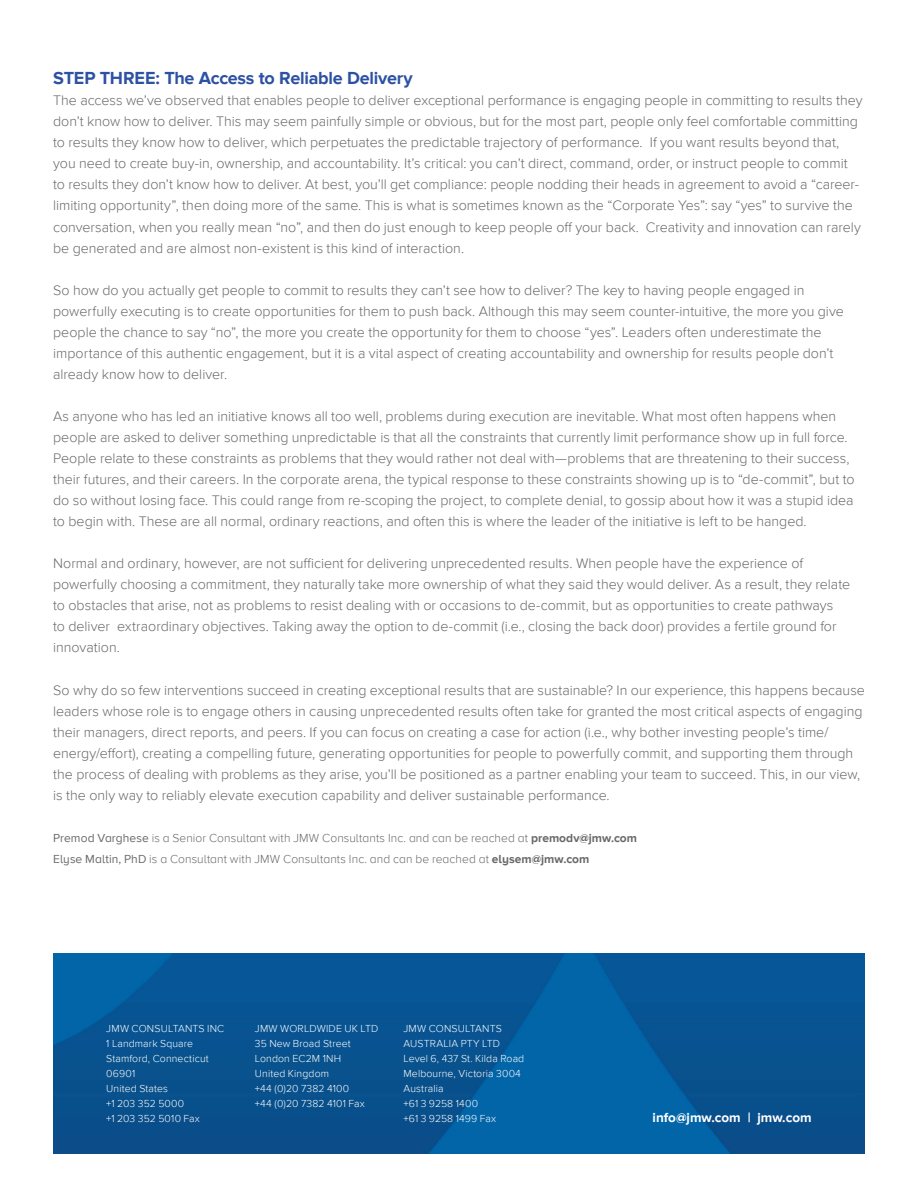
<style>
.page{position:relative;width:918px;height:1188px;background:#fff}
.page>*{position:absolute;margin:0;border:0;box-sizing:border-box;transform-origin:0 0}
.Subhead_2{font:700 18px "Proxima Nova";letter-spacing:-.015em;color:#2d51a3}
.Body_copy{font:300 14.25px/21px "Proxima Nova";color:#69696c}
.Boilerplate_-_web_ad{font:700 13.5px "Proxima Nova";color:#fff}
.Body_copy-2{font:300 12px/21px "Proxima Nova A";letter-spacing:.01em;color:#69696c}
.Boilerplate_-_addres{font:300 10.5px/15px "Proxima Nova";letter-spacing:.01em;color:#fff}
.s1{font-weight:400}
.s2{font-weight:700}
</style>
<div class="page">
<img style="left:53px;top:954px;width:812px;height:199px">
<p class="Subhead_2" style="left:53px;top:68px;width:361px">STEP THREE: The Access to Reliable Delivery</p>
<p class="Body_copy" style="left:53px;top:90px;width:811px">The access we’ve observed that enables people to deliver exceptional performance is engaging people in committing to results they don’t know how to deliver. This may seem painfully simple or obvious, but for the most part, people only feel comfortable committing to results they know how to deliver, which perpetuates the predictable trajectory of performance. If you want results beyond that, you need to create buy-in, ownership, and accountability. It’s critical: you can’t direct, command, order, or instruct people to commit to results they don’t know how to deliver. At best, you’ll get compliance: people nodding their heads in agreement to avoid a “career&shy;limiting opportunity”, then doing more of the same. This is what is sometimes known as the “Corporate Yes”: say “yes” to survive the conversation, when you really mean “no”, and then do just enough to keep people off your back. Creativity and innovation can rarely be generated and are almost non-existent is this kind of interaction.</p>
<p class="Body_copy" style="left:53px;top:280px;width:792px">So how do you actually get people to commit to results they can’t see how to deliver? The key to having people engaged in powerfully executing is to create opportunities for them to push back. Although this may seem counter-intuitive, the more you give people the chance to say “no”, the more you create the opportunity for them to choose “yes”. Leaders often underestimate the importance of this authentic engagement, but it is a vital aspect of creating accountability and ownership for results people don’t already know how to deliver.</p>
<p class="Body_copy" style="left:53px;top:406px;width:803px">As anyone who has led an initiative knows all too well, problems during execution are inevitable. What most often happens when people are asked to deliver something unpredictable is that all the constraints that currently limit performance show up in full force.<br>People relate to these constraints as problems that they would rather not deal with—problems that are threatening to their success, their futures, and their careers. In the corporate arena, the typical response to these constraints showing up is to “de-commit”, but to do so without losing face. This could range from re-scoping the project, to complete denial, to gossip about how it was a stupid idea to begin with. These are all normal, ordinary reactions, and often this is where the leader of the initiative is left to be hanged.</p>
<p class="Body_copy" style="left:53px;top:553px;width:799px">Normal and ordinary, however, are not sufficient for delivering unprecedented results. When people have the experience of powerfully choosing a commitment, they naturally take more ownership of what they said they would deliver. As a result, they relate to obstacles that arise, not as problems to resist dealing with or occasions to de-commit, but as opportunities to create pathways<br>to deliver extraordinary objectives. Taking away the option to de-commit (i.e., closing the back door) provides a fertile ground for innovation.</p>
<p class="Body_copy" style="left:53px;top:679px;width:813px">So why do so few interventions succeed in creating exceptional results that are sustainable? In our experience, this happens because leaders whose role is to engage others in causing unprecedented results often take for granted the most critical aspects of engaging their managers, direct reports, and peers. If you can focus on creating a case for action (i.e., why bother investing people’s time/ energy/effort), creating a compelling future, generating opportunities for people to powerfully commit, and supporting them through the process of dealing with problems as they arise, you’ll be positioned as a partner enabling your team to succeed. This, in our view, is the only way to reliably elevate execution capability and deliver sustainable performance.</p>
<p class="Body_copy-2" style="left:53px;top:828px;width:585px"><span class="s1">Premod Varghese</span> is a Senior Consultant with JMW Consultants Inc. and can be reached at <span class="s2">premodv@jmw.com<br></span><span class="s1">Elyse Maltin, PhD</span> is a Consultant with JMW Consultants Inc. and can be reached at <span class="s2">elysem@jmw.com</span></p>
<p class="Boilerplate_-_addres" style="left:106px;top:1021px;width:120px">JMW CONSULTANTS INC</p>
<p class="Boilerplate_-_addres" style="left:106px;top:1036px;width:88px">1 Landmark Square</p>
<p class="Boilerplate_-_addres" style="left:106px;top:1051px;width:104px">Stamford, Connecticut<br>06901</p>
<p class="Boilerplate_-_addres" style="left:106px;top:1081px;width:63px">United States</p>
<p class="Boilerplate_-_addres" style="left:106px;top:1096px;width:79px">+1 203 352 5000</p>
<p class="Boilerplate_-_addres" style="left:106px;top:1111px;width:95px">+1 203 352 5010 Fax</p>
<p class="Boilerplate_-_addres" style="left:255px;top:1021px;width:125px">JMW WORLDWIDE UK LTD</p>
<p class="Boilerplate_-_addres" style="left:255px;top:1036px;width:97px">35 New Broad Street</p>
<p class="Boilerplate_-_addres" style="left:255px;top:1051px;width:88px">London EC2M 1NH</p>
<p class="Boilerplate_-_addres" style="left:255px;top:1066px;width:76px">United Kingdom</p>
<p class="Boilerplate_-_addres" style="left:255px;top:1081px;width:96px">+44 (0)20 7382 4100</p>
<p class="Boilerplate_-_addres" style="left:255px;top:1096px;width:112px">+44 (0)20 7382 4101 Fax</p>
<p class="Boilerplate_-_addres" style="left:403px;top:1021px;width:100px">JMW CONSULTANTS<br>AUSTRALIA PTY LTD</p>
<p class="Boilerplate_-_addres" style="left:403px;top:1051px;width:122px">Level 6, 437 St. Kilda Road</p>
<p class="Boilerplate_-_addres" style="left:403px;top:1066px;width:119px">Melbourne, Victoria 3004</p>
<p class="Boilerplate_-_addres" style="left:403px;top:1081px;width:42px">Australia</p>
<p class="Boilerplate_-_addres" style="left:403px;top:1096px;width:76px">+61 3 9258 1400</p>
<p class="Boilerplate_-_addres" style="left:403px;top:1111px;width:94px">+61 3 9258 1499 Fax</p>
<p class="Boilerplate_-_web_ad" style="left:653px;top:1110px;width:161px">info@jmw.com | jmw.com</p>
</div>
